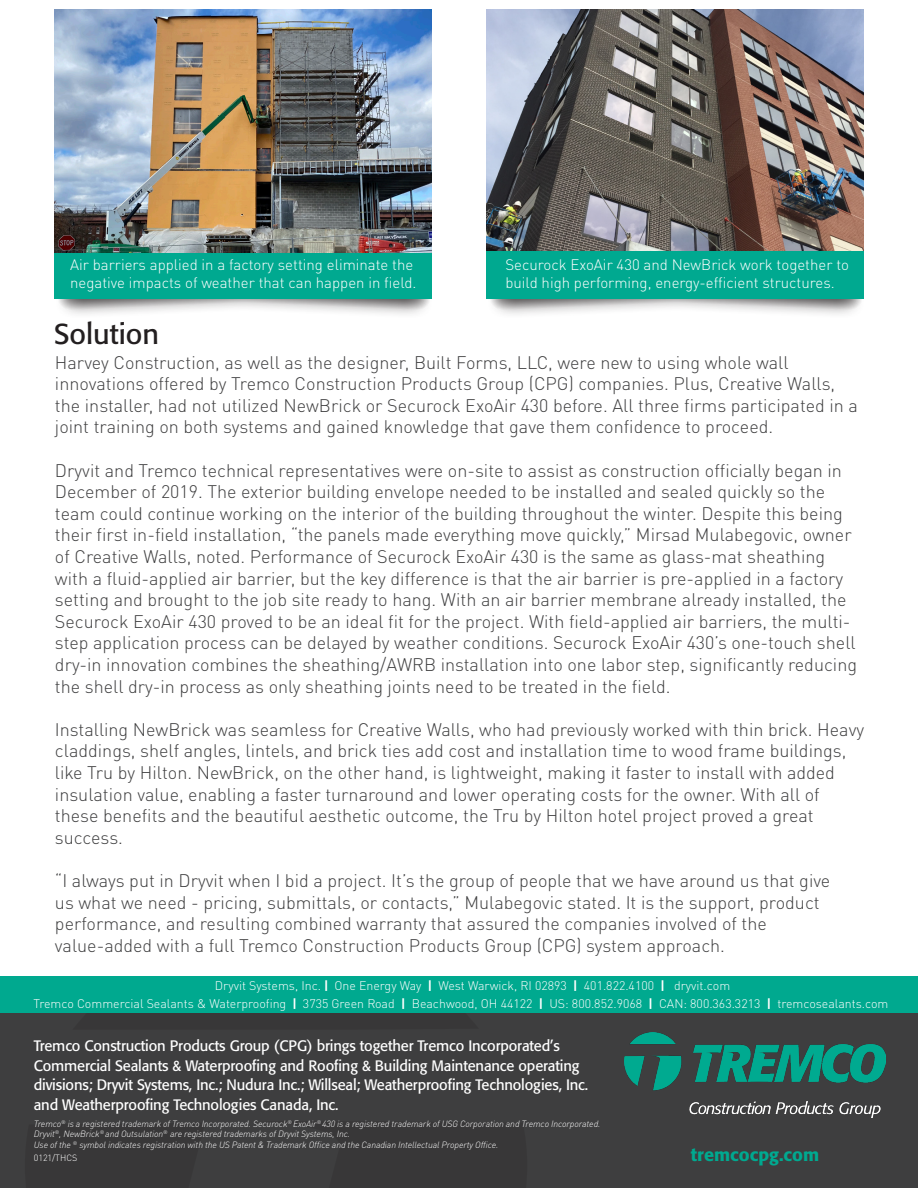
<style>
.page{position:relative;width:918px;height:1188px;background:#fff}
.page>*{position:absolute;margin:0;border:0;box-sizing:border-box;transform-origin:0 0}
.t1{font:28.5px "Formata";color:#231f20}
.t2{font:300 18px/21.6px "DINOT";color:#3e3e3f}
.t3{font:500 18px "Formata Pro";color:#00a990}
.t4{font:15px/19.5px "Formata";letter-spacing:-.01em;color:#fff}
.t5{font:300 15px/18px "DINOT";color:#fff}
.t6{font:300 12.3px "DINOT";color:#fff}
.t7{font:italic 300 9px "DINOT";letter-spacing:-.01em;color:#fff}
.t8{font:300 9px "DINOT";color:#fff}
.s1{font-weight:700}
</style>
<div class="page">
<div style="left:55px;top:271px;width:378px;height:48px;background:#231f20;opacity:.75"></div>
<div style="left:57px;top:266px;width:374px;height:44px;background:#231f20;opacity:.8"></div>
<img style="left:486px;top:10px;width:378px;height:242px">
<div style="left:54px;top:252px;width:378px;height:47px;background:#00a990"></div>
<div style="left:0;top:1012px;width:918px;height:176px;background:#3e3e3f"></div>
<svg style="left:72px;top:1012px;width:407px;height:1px"></svg>
<img style="left:624px;top:1033px;width:262px;height:84px">
<div style="left:487px;top:271px;width:378px;height:48px;background:#231f20;opacity:.75"></div>
<div style="left:489px;top:266px;width:374px;height:44px;background:#231f20;opacity:.8"></div>
<img style="left:54px;top:10px;width:378px;height:243px">
<div style="left:486px;top:252px;width:378px;height:47px;background:#00a990"></div>
<div style="left:0;top:976px;width:918px;height:36px;background:#00a98f"></div>
<p class="t5" style="left:505px;top:256px;width:345px">Securock ExoAir 430 and NewBrick work together to build high performing, energy-efficient structures.</p>
<p class="t5" style="left:70px;top:256px;width:348px">Air barriers applied in a factory setting eliminate the negative impacts of weather that can happen in field.</p>
<p class="t1" style="left:54px;top:316px;width:107px">Solution</p>
<p class="t2" style="left:55px;top:351px;width:805px">Harvey Construction, as well as the designer, Built Forms, LLC, were new to using whole wall innovations offered by Tremco Construction Products Group (CPG) companies. Plus, Creative Walls, the installer, had not utilized NewBrick or Securock ExoAir 430 before. All three firms participated in a joint training on both systems and gained knowledge that gave them confidence to proceed.</p>
<p class="t2" style="left:55px;top:459px;width:804px">Dryvit and Tremco technical representatives were on-site to assist as construction officially began in December of 2019. The exterior building envelope needed to be installed and sealed quickly so the team could continue working on the interior of the building throughout the winter. Despite this being their first in-field installation, “the panels made everything move quickly,” Mirsad Mulabegovic, owner of Creative Walls, noted. Performance of Securock ExoAir 430 is the same as glass-mat sheathing with a fluid-applied air barrier, but the key difference is that the air barrier is pre-applied in a factory setting and brought to the job site ready to hang. With an air barrier membrane already installed, the Securock ExoAir 430 proved to be an ideal fit for the project. With field-applied air barriers, the multi&shy;step application process can be delayed by weather conditions. Securock ExoAir 430’s one-touch shell dry-in innovation combines the sheathing/AWRB installation into one labor step, significantly reducing the shell dry-in process as only sheathing joints need to be treated in the field.</p>
<p class="t2" style="left:55px;top:718px;width:811px">Installing NewBrick was seamless for Creative Walls, who had previously worked with thin brick. Heavy claddings, shelf angles, lintels, and brick ties add cost and installation time to wood frame buildings, like Tru by Hilton. NewBrick, on the other hand, is lightweight, making it faster to install with added insulation value, enabling a faster turnaround and lower operating costs for the owner. With all of these benefits and the beautiful aesthetic outcome, the Tru by Hilton hotel project proved a great success.</p>
<p class="t2" style="left:55px;top:869px;width:777px">“I always put in Dryvit when I bid a project. It’s the group of people that we have around us that give us what we need - pricing, submittals, or contacts,” Mulabegovic stated. It is the support, product performance, and resulting combined warranty that assured the companies involved of the</p>
<p class="t2" style="left:55px;top:934px;width:672px">value-added with a full Tremco Construction Products Group (CPG) system approach.</p>
<p class="t6" style="left:215px;top:978px;width:517px">Dryvit Systems, Inc. <span class="s1">|</span> One Energy Way <span class="s1">|</span> West Warwick, RI 02893 <span class="s1">|</span> 401.822.4100 <span class="s1">|</span> dryvit.com</p>
<p class="t6" style="left:33px;top:996px;width:857px">Tremco Commercial Sealants &amp; Waterproofing <span class="s1">|</span> 3735 Green Road <span class="s1">|</span> Beachwood, OH 44122 <span class="s1">|</span> US: 800.852.9068 <span class="s1">|</span> CAN: 800.363.3213 <span class="s1">|</span> tremcosealants.com</p>
<p class="t4" style="left:34px;top:1036px;width:556px">Tremco Construction Products Group (CPG) brings together Tremco Incorporated’s Commercial Sealants &amp; Waterproofing and Roofing &amp; Building Maintenance operating divisions; Dryvit Systems, Inc.; Nudura Inc.; Willseal; Weatherproofing Technologies, Inc. and Weatherproofing Technologies Canada, Inc.</p>
<p class="t7" style="left:34px;top:1117px;width:568px">Tremco<sup>®</sup> is a registered trademark of Tremco Incorporated. Securock<sup>®</sup> ExoAir<sup>®</sup> 430 is a registered trademark of USG Corporation and Tremco Incorporated.</p>
<p class="t7" style="left:34px;top:1128px;width:318px">Dryvit<sup>®</sup>, NewBrick<sup>®</sup> and Outsulation<sup>®</sup> are registered trademarks of Dryvit Systems, Inc.</p>
<p class="t7" style="left:34px;top:1139px;width:466px">Use of the <sup>®</sup> symbol indicates registration with the US Patent &amp; Trademark Office and the Canadian Intellectual Property Office.</p>
<p class="t8" style="left:34px;top:1152px;width:45px">0121/THCS</p>
<p class="t3" style="left:691px;top:1143px;width:130px">tremcocpg.com</p>
</div>
